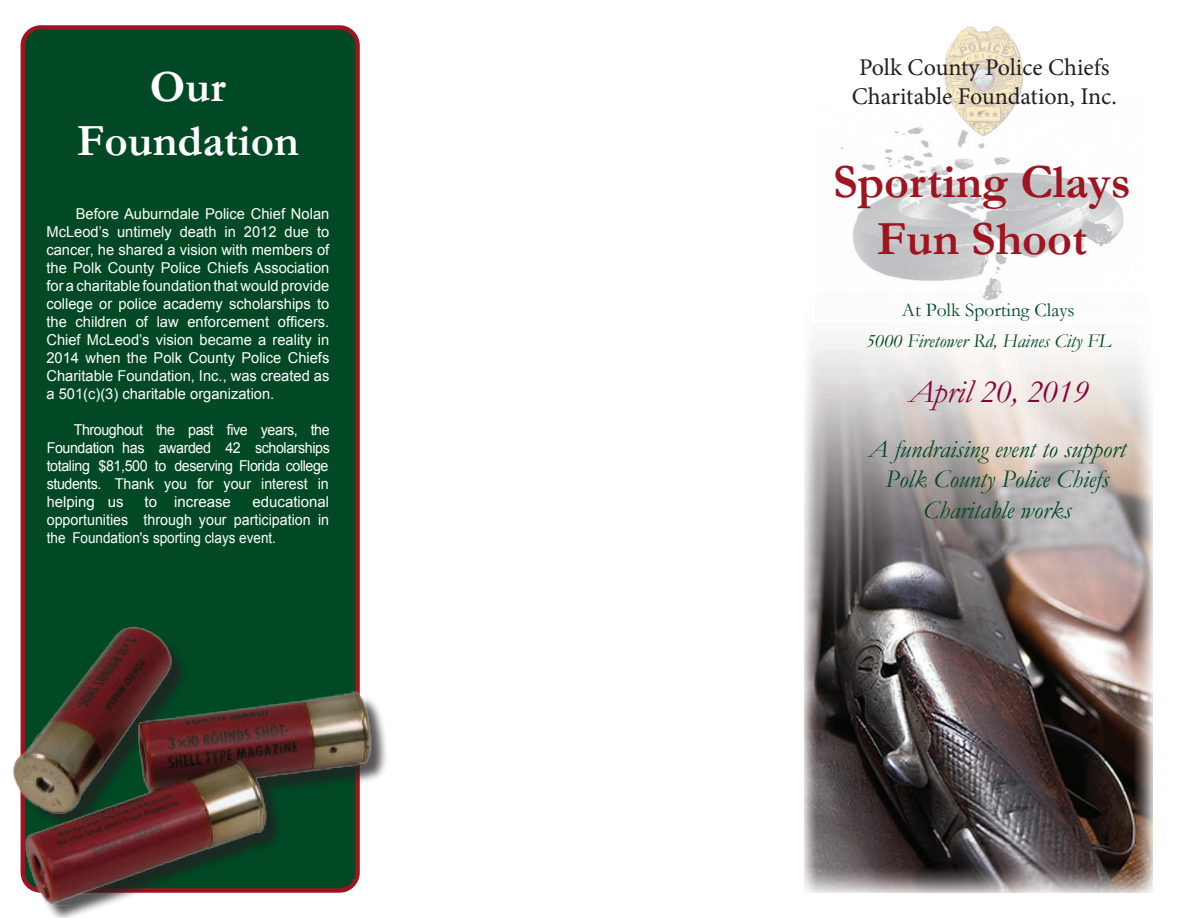
<style>
.page{position:relative;width:1188px;height:918px;background:#fff}
.page>*{position:absolute;margin:0;border:0;box-sizing:border-box;transform-origin:0 0}
.t1{font:700 48px/57.6px "Garamond";color:#9e1421;text-align:center}
.t2{font:700 45px/54px "Garamond";color:#fff;text-align:center}
.t3{font:italic 33px "Garamond";color:#8a003b}
.t4{font:italic 25.5px/30.6px "Garamond";color:#004924;text-align:center}
.t5{font:24px "Minion Pro";color:#231f20}
.t6{font:italic 19.5px/31px "Garamond";color:#004924;text-align:center}
.Paragraph_Style_1{font:15px/18px "Arial";color:#fff;text-align:justify}
.Paragraph_Style_1-2{font:15px/18px "Arial";color:#fff;text-align:justify;scale:.95 1}
.s1{font-style:normal}
</style>
<div class="page">
<img style="left:804px;top:338px;width:349px;height:555px">
<img style="left:840px;top:127px;width:284px;height:174px">
<div style="left:21px;top:25px;width:339px;height:588px;background:#004924"></div>
<img style="left:944px;top:26px;width:81px;height:112px">
<div style="left:17px;top:630px;width:372px;height:288px;background:#231f20;opacity:.75"></div>
<img style="left:13px;top:613px;width:375px;height:292px">
<div style="left:63px;top:165px;width:239px;height:59px;background:#004a24"></div>
<p class="t2" style="left:77px;top:59px;width:224px">Our<br>Foundation</p>
<p class="Paragraph_Style_1" style="left:46px;top:205px;width:284px;text-indent:29px">Before Auburndale Police Chief Nolan McLeod’s untimely death in 2012 due to cancer, he shared a vision with members of the Polk County Police Chiefs Association for a charitable foundation that would provide college or police academy scholarships to the children of law enforcement officers.<br>Chief McLeod’s vision became a reality in 2014 when the Polk County Police Chiefs Charitable Foundation, Inc., was created as a 501(c)(3) charitable organization.</p>
<p class="Paragraph_Style_1-2" style="left:47px;top:421px;width:300px;text-indent:27px">Throughout the past five years, the Foundation has awarded 42 scholarships totaling $81,500 to deserving Florida college students. Thank you for your interest in helping us</p>
<p class="Paragraph_Style_1" style="left:47px;top:493px;width:284px;text-indent:206px">educational opportunities through your participation in the Foundation's sporting clays event.</p>
<p class="Paragraph_Style_1" style="left:145px;top:493px;width:88px">to increase</p>
<p class="t5" style="left:859px;top:52px;width:252px">Polk County Police Chiefs</p>
<p class="t5" style="left:852px;top:80px;width:267px">Charitable Foundation, Inc.</p>
<p class="t1" style="left:833px;top:152px;width:299px">Sporting Clays<br>Fun Shoot</p>
<p class="t6" style="left:866px;top:294px;width:246px"><span class="s1">At Polk Sporting Clays<br></span>5000 Firetower Rd, Haines City FL</p>
<p class="t3" style="left:909px;top:372px;width:181px">April 20, 2019</p>
<p class="t4" style="left:869px;top:433px;width:259px">A fundraising event to support<br>Polk County Police Chiefs<br>Charitable works</p>
</div>
